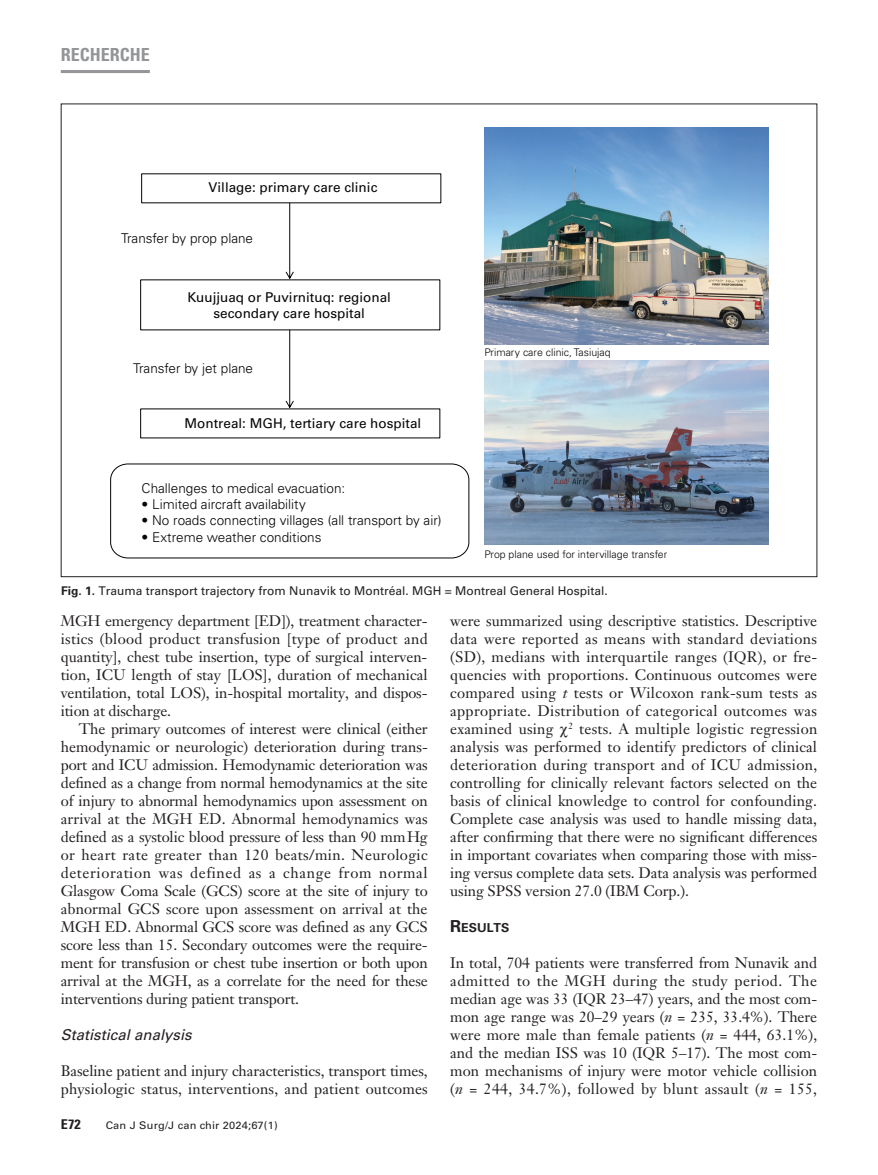
<style>
.page{position:relative;width:878px;height:1175px;background:#fff}
.page>*{position:absolute;margin:0;border:0;box-sizing:border-box;transform-origin:0 0}
.t1{font:700 condensed 18px "Univers LT Std";color:#939598}
.t2{font:15px/18px "Janson Text LT Std";letter-spacing:-.005em;color:#231f20;text-align:justify}
.t3{font:italic 15px "Univers LT Std";color:#231f20}
.t4{font:300 13.5px "Univers LT Std";color:#040503}
.t5{font:13.5px/16.2px "Univers LT Std";color:#040503;text-align:center}
.t6{font:700 condensed 13.5px "Univers LT Std";color:#231f20;scale:1.05 1}
.t7{font:700 12.3px "Univers LT Std";color:#231f20}
.t8{font:12px "Univers LT Std";color:#231f20}
.t9{font:300 10.5px "Univers LT Std";color:#040503}
.t10{font:10.5px "Univers LT Std";letter-spacing:.015em;color:#231f20;scale:1.05 1}
.s1{font-weight:700}
.s2{font-style:italic}
.s3{font-size:16.5px}
</style>
<div class="page">
<hr style="left:61px;top:70px;width:89px;height:3px;background:#939598">
<svg style="left:285px;top:203px;width:9px;height:76px"></svg>
<svg style="left:140px;top:279px;width:300px;height:159px"></svg>
<svg style="left:285px;top:330px;width:9px;height:78px"></svg>
<div style="left:110px;top:464px;width:359px;height:94px;border:1px solid #040503;border-radius:17px"></div>
<img style="left:484px;top:361px;width:284px;height:184px">
<img style="left:484px;top:127px;width:284px;height:217px">
<p class="t1" style="left:61px;top:44px;width:91px">RECHERCHE</p>
<p class="t5" style="left:208px;top:179px;width:170px">Village: primary care clinic</p>
<p class="t4" style="left:121px;top:230px;width:133px">Transfer by prop plane</p>
<p class="t5" style="left:187px;top:289px;width:205px">Kuujjuaq or Puvirnituq: regional secondary care hospital</p>
<p class="t4" style="left:133px;top:360px;width:121px">Transfer by jet plane</p>
<p class="t5" style="left:184px;top:415px;width:238px">Montreal: MGH, tertiary care hospital</p>
<p class="t4" style="left:142px;top:480px;width:205px">Challenges to medical evacuation:</p>
<p class="t4" style="left:142px;top:496px;width:166px">• Limited aircraft availability</p>
<p class="t4" style="left:142px;top:512px;width:301px">• No roads connecting villages (all transport by air)</p>
<p class="t4" style="left:142px;top:528px;width:181px">• Extreme weather conditions</p>
<p class="t9" style="left:484px;top:346px;width:128px">Primary care clinic, Tasiujaq</p>
<p class="t9" style="left:484px;top:548px;width:184px">Prop plane used for intervillage transfer</p>
<p class="t8" style="left:61px;top:583px;width:548px"><span class="s1">Fig. 1.</span> Trauma transport trajectory from Nunavik to Montréal. MGH = Montreal General Hospital.</p>
<p class="t2" style="left:61px;top:611px;width:368px">MGH emergency department [ED]), treatment character&shy;istics (blood product transfusion [type of product and quantity], chest tube insertion, type of surgical interven&shy;tion, ICU length of stay [LOS], duration of mechanical ventilation, total LOS), in-hospital mortality, and dispos&shy;ition at discharge.</p>
<p class="t2" style="left:61px;top:719px;width:368px;text-indent:18px">The primary outcomes of interest were clinical (either hemodynamic or neurologic) deterioration during trans&shy;port and ICU admission. Hemodynamic deterioration was defined as a change from normal hemodynamics at the site of injury to abnormal hemodynamics upon assessment on arrival at the MGH ED. Abnormal hemodynamics was defined as a systolic blood pressure of less than 90 mmHg or heart rate greater than 120 beats/min. Neurologic deterioration was defined as a change from normal Glasgow Coma Scale (GCS) score at the site of injury to abnormal GCS score upon assessment on arrival at the MGH ED. Abnormal GCS score was defined as any GCS score less than 15. Secondary outcomes were the require&shy;ment for transfusion or chest tube insertion or both upon arrival at the MGH, as a correlate for the need for these interventions during patient transport.</p>
<p class="t3" style="left:61px;top:1025px;width:132px">Statistical analysis</p>
<p class="t2" style="left:61px;top:1061px;width:368px">Baseline patient and injury characteristics, transport times, physiologic status, interventions, and patient outcomes</p>
<p class="t6" style="left:61px;top:1116px;width:21px">E72</p>
<p class="t10" style="left:106px;top:1119px;width:165px">Can J Surg/J can chir 2024;67(1)</p>
<p class="t2" style="left:450px;top:611px;width:368px">were summarized using descriptive statistics. Descriptive data were reported as means with standard deviations (SD), medians with interquartile ranges (IQR), or fre&shy;quencies with proportions. Continuous outcomes were compared using <span class="s2">t</span> tests or Wilcoxon rank-sum tests as appropriate. Distribution of categorical outcomes was examined using <sup>2</sup> tests. A multiple logistic regression analysis was performed to identify predictors of clinical deterioration during transport and of ICU admission, controlling for clinically relevant factors selected on the basis of clinical knowledge to control for confounding.<br>Complete case analysis was used to handle missing data, after confirming that there were no significant differences in important covariates when comparing those with miss&shy;ing versus complete data sets. Data analysis was performed using SPSS version 27.0 (IBM Corp.).</p>
<p class="t7" style="left:450px;top:920px;width:61px"><span class="s3">R</span>ESULTS</p>
<p class="t2" style="left:450px;top:953px;width:368px">In total, 704 patients were transferred from Nunavik and admitted to the MGH during the study period. The median age was 33 (IQR 23–47) years, and the most com&shy;mon age range was 20–29 years (<span class="s2">n</span> = 235, 33.4%). There were more male than female patients (<span class="s2">n</span> = 444, 63.1%), and the median ISS was 10 (IQR 5–17). The most com&shy;mon mechanisms of injury were motor vehicle collision (<span class="s2">n</span> = 244, 34.7%), followed by blunt assault (<span class="s2">n</span> = 155,</p>
</div>
